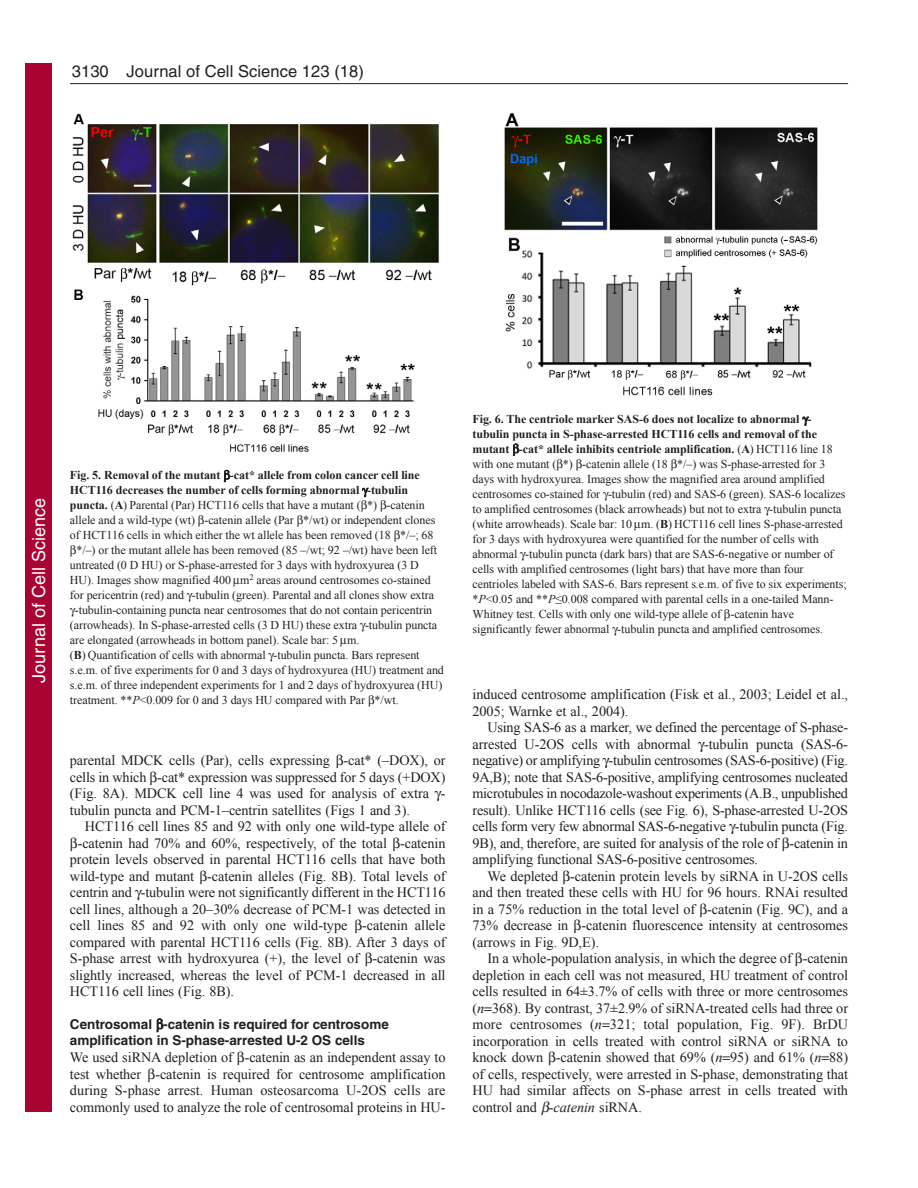
<style>
.page{position:relative;width:918px;height:1188px;background:#fff}
.page>*{position:absolute;margin:0;border:0;box-sizing:border-box;transform-origin:0 0}
.t1{font:18px "Helvetica";color:#fff}
.t2{font:16.5px "Helvetica";letter-spacing:.005em;color:#231f20}
.t3{font:14.25px/16.5px "Times New Roman";letter-spacing:-.005em;color:#231f20;text-align:justify}
.t4{font:700 13.5px/16.5px "Helvetica";color:#231f20}
.t5{font:12px/15px "Times New Roman";letter-spacing:-.005em;color:#231f20}
.t6{font:700 12px "Times New Roman";letter-spacing:-.005em;color:#231f20}
.s1{font-weight:700}
.s2{font-style:italic}
</style>
<div class="page">
<hr style="left:70px;top:83px;width:778px;height:1px;background:#231f20">
<img style="left:72px;top:113px;width:367px;height:339px">
<img style="left:504px;top:113px;width:314px;height:283px">
<div style="left:26px;top:64px;width:26px;height:1048px;background:#a90332"></div>
<p class="t2" style="left:72px;top:65px;width:294px">3130 Journal of Cell Science 123 (18)</p>
<p class="t1" style="left:28px;top:683px;width:186px;rotate:-90deg">Journal of Cell Science</p>
<p class="t6" style="left:70px;top:469px;width:351px">Fig. 5. Removal of the mutant -cat* allele from colon cancer cell line</p>
<p class="t6" style="left:70px;top:484px;width:340px">HCT116 decreases the number of cells forming abnormal -tubulin</p>
<p class="t5" style="left:70px;top:498px;width:356px"><span class="s1">puncta.</span> (<span class="s1">A</span>) Parental (Par) HCT116 cells that have a mutant ( *) -catenin</p>
<p class="t5" style="left:70px;top:513px;width:367px">allele and a wild-type (wt) -catenin allele (Par */wt) or independent clones</p>
<p class="t5" style="left:70px;top:528px;width:365px">of HCT116 cells in which either the wt allele has been removed (18 */–; 68</p>
<p class="t5" style="left:76px;top:543px;width:362px">*/–) or the mutant allele has been removed (85 –/wt; 92 –/wt) have been left</p>
<p class="t5" style="left:70px;top:558px;width:351px">untreated (0 D HU) or S-phase-arrested for 3 days with hydroxyurea (3 D</p>
<p class="t5" style="left:70px;top:573px;width:362px">HU). Images show magnified 400 m<sup>2</sup> areas around centrosomes co-stained</p>
<p class="t5" style="left:70px;top:588px;width:366px">for pericentrin (red) and -tubulin (green). Parental and all clones show extra</p>
<p class="t5" style="left:75px;top:603px;width:359px">-tubulin-containing puncta near centrosomes that do not contain pericentrin</p>
<p class="t5" style="left:70px;top:618px;width:369px">(arrowheads). In S-phase-arrested cells (3 D HU) these extra -tubulin puncta</p>
<p class="t5" style="left:70px;top:633px;width:291px">are elongated (arrowheads in bottom panel). Scale bar: 5 m.</p>
<p class="t5" style="left:70px;top:648px;width:351px">(<span class="s1">B</span>) Quantification of cells with abnormal -tubulin puncta. Bars represent</p>
<p class="t5" style="left:70px;top:663px;width:376px">s.e.m. of five experiments for 0 and 3 days of hydroxyurea (HU) treatment and</p>
<p class="t5" style="left:70px;top:678px;width:374px">s.e.m. of three independent experiments for 1 and 2 days of hydroxyurea (HU)</p>
<p class="t5" style="left:70px;top:693px;width:330px">treatment. **<span class="s2">P</span>&lt;0.009 for 0 and 3 days HU compared with Par */wt.</p>
<p class="t3" style="left:70px;top:752px;width:377px">parental MDCK cells (Par), cells expressing -cat* (–DOX), or cells in which -cat* expression was suppressed for 5 days (+DOX) (Fig. 8A). MDCK cell line 4 was used for analysis of extra - tubulin puncta and PCM-1–centrin satellites (Figs 1 and 3).</p>
<p class="t3" style="left:85px;top:818px;width:362px">HCT116 cell lines 85 and 92 with only one wild-type allele of</p>
<p class="t3" style="left:78px;top:834px;width:369px">-catenin had 70% and 60%, respectively, of the total -catenin</p>
<p class="t3" style="left:70px;top:851px;width:377px">protein levels observed in parental HCT116 cells that have both</p>
<p class="t3" style="left:70px;top:867px;width:377px">wild-type and mutant -catenin alleles (Fig. 8B). Total levels of</p>
<p class="t3" style="left:70px;top:884px;width:377px">centrin and -tubulin were not significantly different in the HCT116</p>
<p class="t3" style="left:70px;top:900px;width:377px">cell lines, although a 20–30% decrease of PCM-1 was detected in</p>
<p class="t3" style="left:70px;top:917px;width:377px">cell lines 85 and 92 with only one wild-type -catenin allele</p>
<p class="t3" style="left:70px;top:933px;width:377px">compared with parental HCT116 cells (Fig. 8B). After 3 days of</p>
<p class="t3" style="left:70px;top:950px;width:377px">S-phase arrest with hydroxyurea (+), the level of -catenin was</p>
<p class="t3" style="left:70px;top:966px;width:377px">slightly increased, whereas the level of PCM-1 decreased in all</p>
<p class="t3" style="left:70px;top:983px;width:166px">HCT116 cell lines (Fig. 8B).</p>
<p class="t4" style="left:70px;top:1017px;width:320px">Centrosomal -catenin is required for centrosome amplification in S-phase-arrested U-2 OS cells</p>
<p class="t3" style="left:70px;top:1049px;width:377px">We used siRNA depletion of -catenin as an independent assay to test whether -catenin is required for centrosome amplification during S-phase arrest. Human osteosarcoma U-2OS cells are commonly used to analyze the role of centrosomal proteins in HU-</p>
<p class="t5" style="left:472px;top:411px;width:376px"><span class="s1">Fig. 6. The centriole marker SAS-6 does not localize to abnormal - tubulin puncta in S-phase-arrested HCT116 cells and removal of the mutant -cat* allele inhibits centriole amplification.</span> (<span class="s1">A</span>) HCT116 line 18 with one mutant ( *) -catenin allele (18 */–) was S-phase-arrested for 3 days with hydroxyurea. Images show the magnified area around amplified centrosomes co-stained for -tubulin (red) and SAS-6 (green). SAS-6 localizes to amplified centrosomes (black arrowheads) but not to extra -tubulin puncta (white arrowheads). Scale bar: 10 m. (<span class="s1">B</span>) HCT116 cell lines S-phase-arrested for 3 days with hydroxyurea were quantified for the number of cells with abnormal -tubulin puncta (dark bars) that are SAS-6-negative or number of cells with amplified centrosomes (light bars) that have more than four centrioles labeled with SAS-6. Bars represent s.e.m. of five to six experiments; *<span class="s2">P</span>&lt;0.05 and **<span class="s2">P</span>≤0.008 compared with parental cells in a one-tailed Mann-Whitney test. Cells with only one wild-type allele of -catenin have significantly fewer abnormal -tubulin puncta and amplified centrosomes.</p>
<p class="t3" style="left:473px;top:686px;width:377px">induced centrosome amplification (Fisk et al., 2003; Leidel et al.,<br>2005; Warnke et al., 2004).</p>
<p class="t3" style="left:473px;top:719px;width:377px;text-indent:15px">Using SAS-6 as a marker, we defined the percentage of S-phase&shy;arrested U-2OS cells with abnormal -tubulin puncta (SAS-6- negative) or amplifying -tubulin centrosomes (SAS-6-positive) (Fig.<br>9A,B); note that SAS-6-positive, amplifying centrosomes nucleated microtubules in nocodazole-washout experiments (A.B., unpublished result). Unlike HCT116 cells (see Fig. 6), S-phase-arrested U-2OS cells form very few abnormal SAS-6-negative -tubulin puncta (Fig.<br>9B), and, therefore, are suited for analysis of the role of -catenin in amplifying functional SAS-6-positive centrosomes.</p>
<p class="t3" style="left:473px;top:867px;width:377px;text-indent:15px">We depleted -catenin protein levels by siRNA in U-2OS cells and then treated these cells with HU for 96 hours. RNAi resulted in a 75% reduction in the total level of -catenin (Fig. 9C), and a 73% decrease in -catenin fluorescence intensity at centrosomes (arrows in Fig. 9D,E).</p>
<p class="t3" style="left:473px;top:950px;width:377px;text-indent:15px">In a whole-population analysis, in which the degree of -catenin depletion in each cell was not measured, HU treatment of control cells resulted in 64±3.7% of cells with three or more centrosomes (<span class="s2">n</span> 368). By contrast, 37±2.9% of siRNA-treated cells had three or more centrosomes (<span class="s2">n</span> 321; total population, Fig. 9F). BrDU incorporation in cells treated with control siRNA or siRNA to knock down -catenin showed that 69% (<span class="s2">n</span> 95) and 61% (<span class="s2">n</span> 88) of cells, respectively, were arrested in S-phase, demonstrating that HU had similar affects on S-phase arrest in cells treated with control and <span class="s2">-catenin</span> siRNA.</p>
</div>
